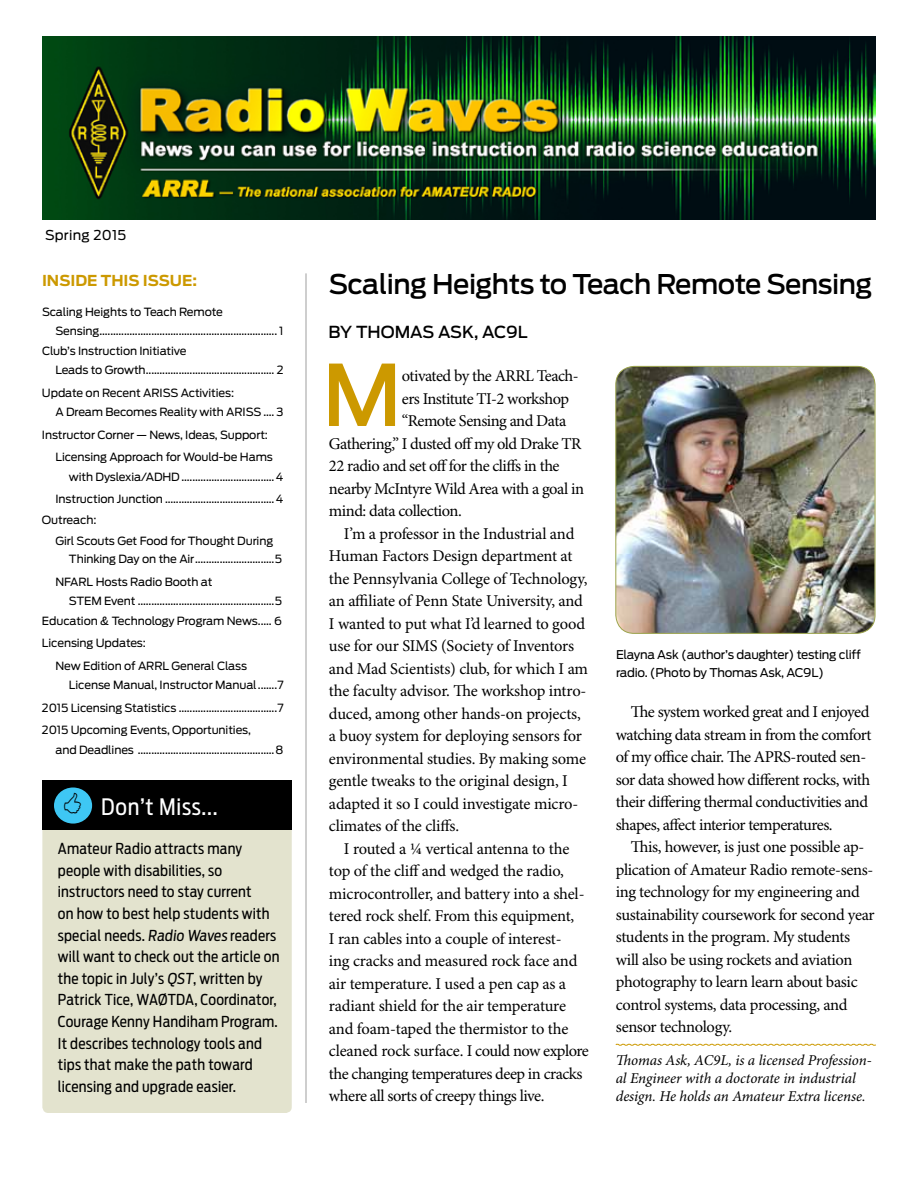
<style>
.page{position:relative;width:918px;height:1188px;background:#fff}
.page>*{position:absolute;margin:0;border:0;box-sizing:border-box;transform-origin:0 0}
.t1{font:500 84.3px "Antenna";color:#c90}
.t2{font:500 27px "Antenna";letter-spacing:-.02em;color:#000}
.t3{font:22.5px "Antenna Cond";letter-spacing:.03em;color:#fff}
.t4{font:16.5px/22.5px "Minion Pro";letter-spacing:-.02em;color:#000}
.t5{font:500 16.5px "Antenna";color:#000}
.t6{font:15px/21.6px "Antenna Cond";letter-spacing:.015em;color:#000}
.t7{font:italic 15px/18px "Minion Pro";letter-spacing:-.01em;color:#000}
.t8{font:700 15px "Antenna";color:#c90}
.t9{font:13.5px "Antenna";letter-spacing:.02em;color:#000}
.t10{font:12px/18px "Antenna";letter-spacing:-.02em;color:#000}
.t11{font:11.25px/19.5px "Antenna";letter-spacing:-.01em;color:#000}
</style>
<div class="page">
<img style="left:42px;top:36px;width:834px;height:184px">
<hr style="left:306px;top:273px;width:1px;height:830px;background:#bfbfbf">
<div style="left:42px;top:825px;width:250px;height:288px;background:#e3e3ce;border-radius:6px"></div>
<img style="left:616px;top:366px;width:259px;height:267px">
<div style="left:615px;top:366px;width:260px;height:268px;border:1px solid #9ba34b;border-radius:18px"></div>
<svg style="left:615px;top:1043px;width:261px;height:3px"></svg>
<svg style="left:42px;top:780px;width:249px;height:50px;background:#051115"></svg>
<p class="t9" style="left:45px;top:227px;width:83px">Spring 2015</p>
<p class="t8" style="left:42px;top:271px;width:157px">INSI DE THIS ISSUE:</p>
<p class="t11" style="left:42px;top:302px;width:182px">Scaling Heights to Teach Remote</p>
<p class="t11" style="left:56px;top:322px;width:230px">Sensing................................................................. 1</p>
<p class="t11" style="left:42px;top:341px;width:146px">Club’s Instruction Initiative</p>
<p class="t11" style="left:56px;top:361px;width:92px">Leads to Growth</p>
<p class="t11" style="left:277px;top:361px;width:8px">2</p>
<p class="t11" style="left:55px;top:383px;width:229px;text-indent:-13px">Update on Recent ARISS Activities:<br>A Dream Becomes Reality with ARISS .... 3</p>
<p class="t11" style="left:55px;top:424px;width:219px;line-height:22.5px;text-indent:-14px">Instructor Corner — News, Ideas, Support:<br>Licensing Approach for Would-be Hams</p>
<p class="t11" style="left:69px;top:467px;width:112px">with Dyslexia/ADHD</p>
<p class="t11" style="left:276px;top:467px;width:9px">4</p>
<p class="t11" style="left:55px;top:490px;width:109px">Instruction Junction</p>
<p class="t11" style="left:276px;top:490px;width:9px">4</p>
<p class="t11" style="left:55px;top:510px;width:219px;line-height:21px;text-indent:-14px">Outreach:<br>Girl Scouts Get Food for Thought During</p>
<p class="t11" style="left:55px;top:548px;width:228px;line-height:22.5px;text-indent:13px">Thinking Day on the Air.............................5<br>NFARL Hosts Radio Booth at</p>
<p class="t11" style="left:42px;top:592px;width:241px;text-align:right">STEM Event ..................................................5<br>Education &amp; Technology Program News..... 6</p>
<p class="t11" style="left:55px;top:632px;width:193px;line-height:22.5px;text-indent:-13px">Licensing Updates:<br>New Edition of ARRL General Class</p>
<p class="t11" style="left:69px;top:676px;width:189px">License Manual, Instructor Manual</p>
<p class="t11" style="left:277px;top:676px;width:8px">7</p>
<p class="t11" style="left:42px;top:698px;width:136px">2015 Licensing Statistics</p>
<p class="t11" style="left:277px;top:698px;width:8px">7</p>
<p class="t11" style="left:55px;top:721px;width:197px;text-indent:-14px">2015 Upcoming Events, Opportunities, and Deadlines</p>
<p class="t11" style="left:276px;top:740px;width:9px">8</p>
<h3 class="t3" style="left:101px;top:793px;width:118px">Don’t Miss...</h3>
<p class="t6" style="left:58px;top:838px;width:223px">Amateur Radio attracts many people with disabilities, so instructors need to stay current<br>on how to best help students with special needs. Radio Waves readers will want to check out the article on the topic in July’s QST, written by<br>Patrick Tice, WAØTDA, Coordinator,<br>Courage Kenny Handiham Program.<br>It describes technology tools and tips that make the path toward licensing and upgrade easier.</p>
<h2 class="t2" style="left:329px;top:269px;width:545px">Scaling Heights to Teach Remote Sensing</h2>
<p class="t5" style="left:328px;top:322px;width:201px">BY THOMAS ASK, AC9L</p>
<h1 class="t1" style="left:322px;top:345px;width:81px">M</h1>
<p class="t4" style="left:402px;top:365px;width:178px">otivated by the ARRL Teach-</p>
<p class="t4" style="left:402px;top:388px;width:169px">ers Institute TI-2 workshop</p>
<p class="t4" style="left:402px;top:410px;width:166px">“Remote Sensing and Data</p>
<p class="t4" style="left:329px;top:433px;width:254px">Gathering,” I dusted off my old Drake TR</p>
<p class="t4" style="left:329px;top:455px;width:232px">22 radio and set off for the cliffs in the</p>
<p class="t4" style="left:329px;top:478px;width:257px">nearby McIntyre Wild Area with a goal in</p>
<p class="t4" style="left:329px;top:500px;width:134px">mind: data collection.</p>
<p class="t4" style="left:344px;top:523px;width:232px">I’m a professor in the Industrial and</p>
<p class="t4" style="left:329px;top:545px;width:245px">Human Factors Design department at</p>
<p class="t4" style="left:329px;top:568px;width:260px">the Pennsylvania College of Technology,</p>
<p class="t4" style="left:329px;top:590px;width:255px">an affiliate of Penn State University, and</p>
<p class="t4" style="left:329px;top:613px;width:258px">I wanted to put what I’d learned to good</p>
<p class="t4" style="left:329px;top:635px;width:247px">use for our SIMS (Society of Inventors</p>
<p class="t4" style="left:329px;top:658px;width:261px">and Mad Scientists) club, for which I am</p>
<p class="t4" style="left:329px;top:680px;width:259px">the faculty advisor. The workshop intro-</p>
<p class="t4" style="left:329px;top:703px;width:253px">duced, among other hands-on projects,</p>
<p class="t4" style="left:329px;top:725px;width:255px">a buoy system for deploying sensors for</p>
<p class="t4" style="left:329px;top:748px;width:259px">environmental studies. By making some</p>
<p class="t4" style="left:329px;top:770px;width:240px">gentle tweaks to the original design, I</p>
<p class="t4" style="left:329px;top:793px;width:251px">adapted it so I could investigate micro-</p>
<p class="t4" style="left:329px;top:815px;width:132px">climates of the cliffs.</p>
<p class="t4" style="left:344px;top:838px;width:227px">I routed a ¼ vertical antenna to the</p>
<p class="t4" style="left:329px;top:860px;width:236px">top of the cliff and wedged the radio,</p>
<p class="t4" style="left:329px;top:883px;width:257px">microcontroller, and battery into a shel-</p>
<p class="t4" style="left:329px;top:905px;width:247px">tered rock shelf. From this equipment,</p>
<p class="t4" style="left:329px;top:928px;width:234px">I ran cables into a couple of interest-</p>
<p class="t4" style="left:329px;top:950px;width:250px">ing cracks and measured rock face and</p>
<p class="t4" style="left:329px;top:973px;width:239px">air temperature. I used a pen cap as a</p>
<p class="t4" style="left:329px;top:995px;width:239px">radiant shield for the air temperature</p>
<p class="t4" style="left:329px;top:1018px;width:241px">and foam-taped the thermistor to the</p>
<p class="t4" style="left:329px;top:1040px;width:261px">cleaned rock surface. I could now explore</p>
<p class="t4" style="left:329px;top:1063px;width:255px">the changing temperatures deep in cracks</p>
<p class="t4" style="left:329px;top:1085px;width:217px">where all sorts of creepy things live.</p>
<p class="t10" style="left:616px;top:646px;width:246px">Elayna Ask (author’s daughter) testing cliff radio. (Photo by Thomas Ask, AC9L)</p>
<p class="t4" style="left:616px;top:701px;width:257px;text-indent:15px">The system worked great and I enjoyed watching data stream in from the comfort of my office chair. The APRS-routed sen&shy;sor data showed how different rocks, with their differing thermal conductivities and shapes, affect interior temperatures.</p>
<p class="t4" style="left:616px;top:836px;width:260px;text-indent:15px">This, however, is just one possible ap&shy;plication of Amateur Radio remote-sens&shy;ing technology for my engineering and sustainability coursework for second year students in the program. My students will also be using rockets and aviation photography to learn learn about basic control systems, data processing, and sensor technology.</p>
<p class="t7" style="left:616px;top:1052px;width:258px">Thomas Ask, AC9L, is a licensed Profession&shy;al Engineer with a doctorate in industrial design. He holds an Amateur Extra license.</p>
</div>
